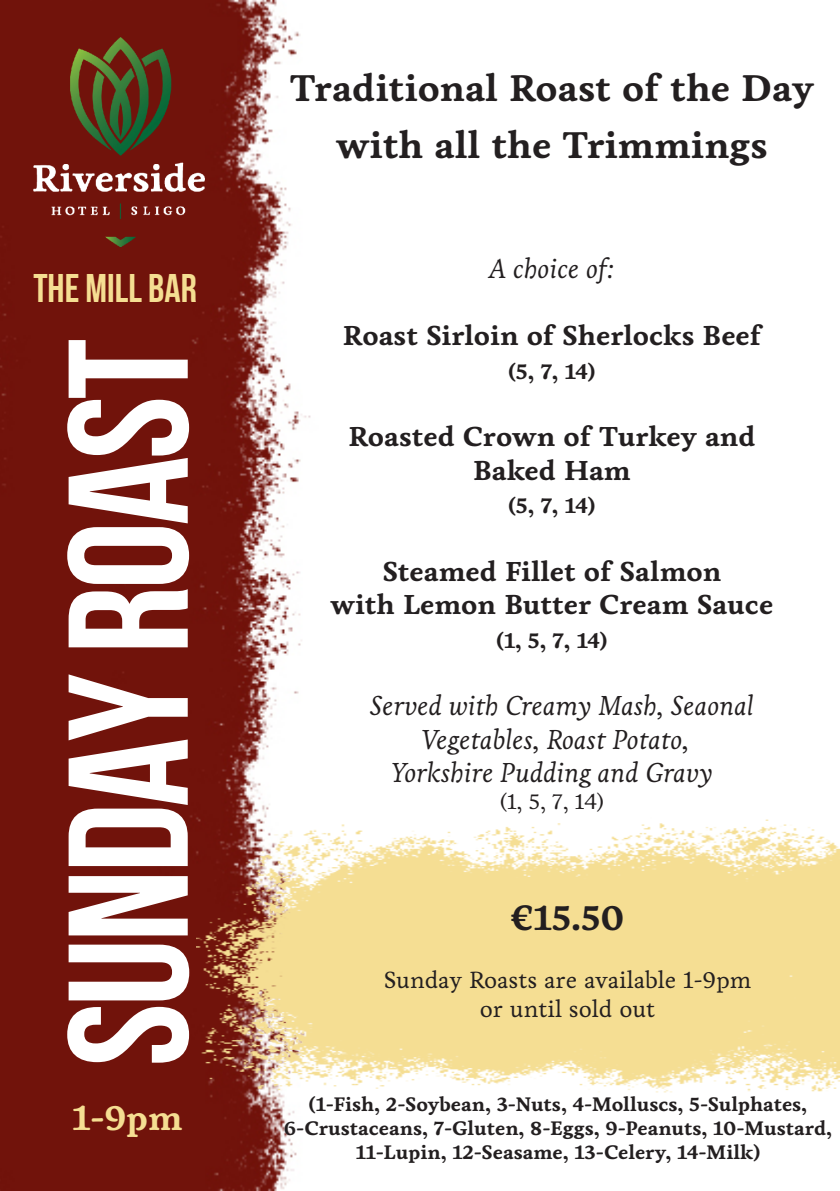
<style>
.page{position:relative;width:840px;height:1191px;background:#fff}
.page>*{position:absolute;margin:0;border:0;box-sizing:border-box;transform-origin:0 0}
.t1{font:170px "Bebas Neue";letter-spacing:-.02em;color:#fff}
.t2{font:40px "Bebas Neue";color:#f5de92}
.t3{font:700 38px "Livory";color:#231f20}
.t4{font:700 36px "Livory";color:#231f20}
.t5{font:700 36px "Livory";color:#f5de92}
.t6{font:700 28px "Livory";color:#231f20}
.t7{font:italic 28px "Livory";color:#231f20}
.t8{font:24px "Livory";color:#231f20}
.t9{font:700 22px "Livory";color:#231f20}
.t10{font:22px "Livory";color:#231f20}
.t11{font:700 20px/24px "Livory";color:#231f20;text-align:center}
</style>
<div class="page">
<img style="left:0;top:0;width:311px;height:1191px">
<img style="left:197px;top:816px;width:642px;height:284px">
<img style="left:33px;top:37px;width:171px;height:210px">
<p class="t2" style="left:33px;top:266px;width:165px">THE MILL BAR</p>
<p class="t1" style="left:36px;top:1066px;width:729px;rotate:-90deg">SUNDAY ROAST</p>
<p class="t5" style="left:72px;top:1096px;width:112px">1-9pm</p>
<p class="t3" style="left:290px;top:65px;width:525px">Traditional Roast of the Day</p>
<p class="t3" style="left:336px;top:122px;width:432px">with all the Trimmings</p>
<p class="t7" style="left:489px;top:252px;width:127px">A choice of:</p>
<p class="t6" style="left:343px;top:319px;width:419px">Roast Sirloin of Sherlocks Beef</p>
<p class="t9" style="left:508px;top:358px;width:88px">(5, 7, 14)</p>
<p class="t6" style="left:348px;top:420px;width:408px">Roasted Crown of Turkey and</p>
<p class="t6" style="left:473px;top:453px;width:159px">Baked Ham</p>
<p class="t9" style="left:508px;top:493px;width:88px">(5, 7, 14)</p>
<p class="t6" style="left:382px;top:554px;width:340px">Steamed Fillet of Salmon</p>
<p class="t6" style="left:330px;top:588px;width:444px">with Lemon Butter Cream Sauce</p>
<p class="t9" style="left:496px;top:627px;width:112px">(1, 5, 7, 14)</p>
<p class="t7" style="left:370px;top:689px;width:385px">Served with Creamy Mash, Seaonal</p>
<p class="t7" style="left:421px;top:723px;width:270px">Vegetables, Roast Potato,</p>
<p class="t7" style="left:390px;top:756px;width:324px">Yorkshire Pudding and Gravy</p>
<p class="t10" style="left:499px;top:788px;width:105px">(1, 5, 7, 14)</p>
<p class="t4" style="left:510px;top:896px;width:115px">€15.50</p>
<p class="t8" style="left:383px;top:965px;width:369px">Sunday Roasts are available 1-9pm</p>
<p class="t8" style="left:479px;top:994px;width:177px">or until sold out</p>
<p class="t11" style="left:284px;top:1092px;width:549px">(1-Fish, 2-Soybean, 3-Nuts, 4-Molluscs, 5-Sulphates,<br>6-Crustaceans, 7-Gluten, 8-Eggs, 9-Peanuts, 10-Mustard,<br>11-Lupin, 12-Seasame, 13-Celery, 14-Milk)</p>
</div>
